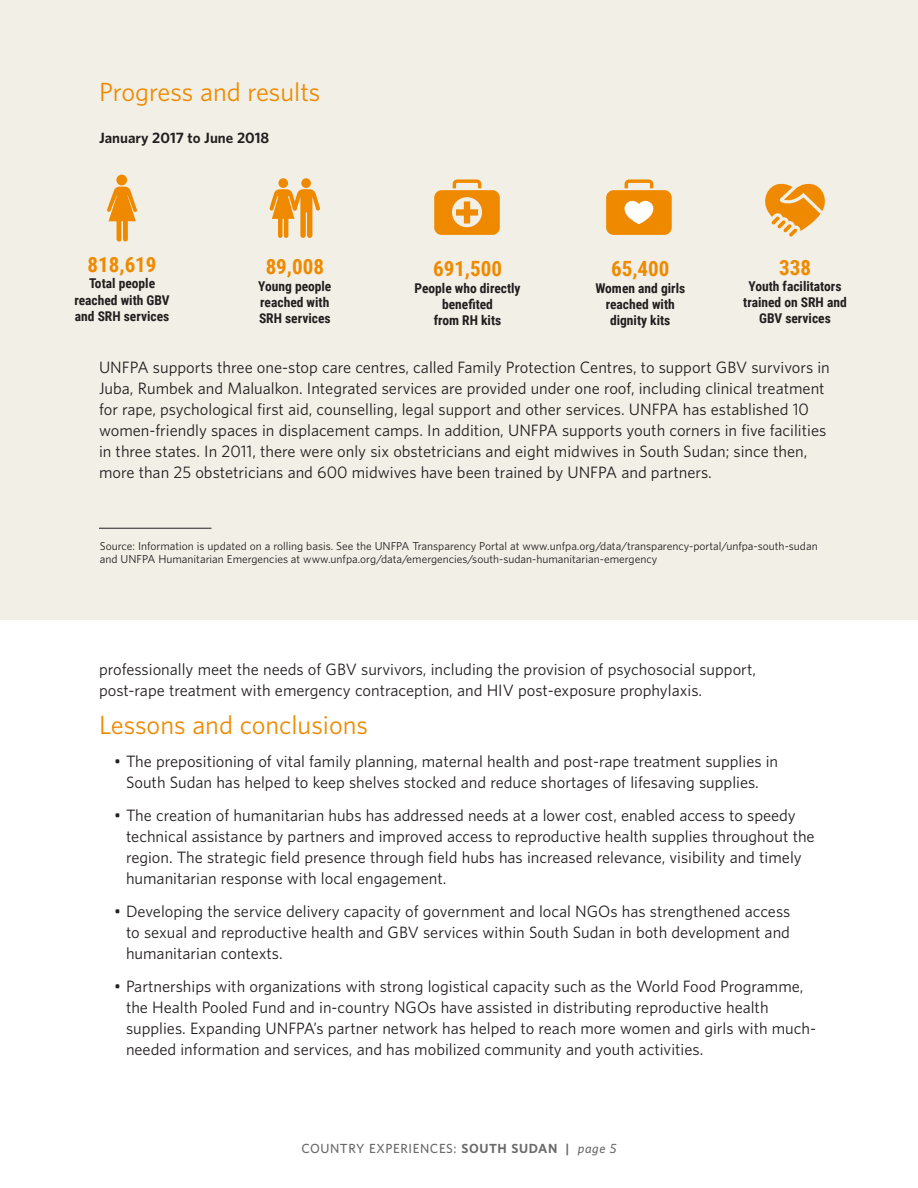
<style>
.page{position:relative;width:918px;height:1188px;background:#fff}
.page>*{position:absolute;margin:0;border:0;box-sizing:border-box;transform-origin:0 0}
.Heading_2{font:24px "UNFPA Text";color:#ef8a00}
.t1{font:700 21px "Roboto Condensed";color:#ef8a00}
.Running_text{font:15px/21px "UNFPA Text";color:#231f20}
.t2{font:700 13.5px/16.2px "Roboto Condensed";color:#231f20;text-align:center}
.Header_3{font:700 13.5px "UNFPA";color:#231f20}
.t3{font:600 12px "UNFPA";letter-spacing:.05em;color:#6a6a6a}
.footnotes{font:10.5px/12.6px "UNFPA Text";color:#231f20}
.s1{font-weight:700}
.s2{font-style:italic}
</style>
<div class="page">
<div style="left:0;top:0;width:918px;height:619px;background:#f1efe6"></div>
<svg style="left:625px;top:179px;width:28px;height:9px"></svg>
<hr style="left:99px;top:528px;width:112px;height:1px;background:#231f20">
<svg style="left:434px;top:179px;width:66px;height:56px"></svg>
<div style="left:606px;top:190px;width:66px;height:45px;background:#ef8a00;border-radius:7px"></div>
<svg style="left:625px;top:201px;width:28px;height:23px"></svg>
<svg style="left:765px;top:183px;width:60px;height:54px"></svg>
<div style="left:278px;top:178px;width:10px;height:10px;background:#ef8a00;border-radius:50%"></div>
<svg style="left:269px;top:189px;width:51px;height:49px"></svg>
<div style="left:301px;top:178px;width:10px;height:10px;background:#ef8a00;border-radius:50%"></div>
<div style="left:116px;top:175px;width:11px;height:10px;background:#ef8a00;border-radius:50%"></div>
<svg style="left:107px;top:187px;width:30px;height:55px"></svg>
<p class="Heading_2" style="left:99px;top:76px;width:223px">Progress and results</p>
<p class="Header_3" style="left:99px;top:128px;width:172px">January 2017 to June 2018</p>
<p class="t1" style="left:88px;top:250px;width:70px">818,619</p>
<p class="t2" style="left:89px;top:275px;width:68px">Total people</p>
<p class="t2" style="left:74px;top:291px;width:97px;text-align:left">reached with GBV and SRH services</p>
<p class="t1" style="left:266px;top:252px;width:60px">89,008</p>
<p class="t2" style="left:258px;top:277px;width:75px;text-align:left">Young people reached with<br>SRH services</p>
<p class="t1" style="left:433px;top:254px;width:70px">691,500</p>
<p class="t2" style="left:414px;top:279px;width:108px">People who directly benefited<br>from RH kits</p>
<p class="t1" style="left:611px;top:254px;width:60px">65,400</p>
<p class="t2" style="left:595px;top:279px;width:91px">Women and girls reached with dignity kits</p>
<p class="t1" style="left:779px;top:253px;width:33px">338</p>
<p class="t2" style="left:743px;top:278px;width:105px">Youth facilitators trained on SRH and<br>GBV services</p>
<p class="Running_text" style="left:99px;top:356px;width:732px">UNFPA supports three one-stop care centres, called Family Protection Centres, to support GBV survivors in Juba, Rumbek and Malualkon. Integrated services are provided under one roof, including clinical treatment for rape, psychological first aid, counselling, legal support and other services. UNFPA has established 10 women-friendly spaces in displacement camps. In addition, UNFPA supports youth corners in five facilities in three states. In 2011, there were only six obstetricians and eight midwives in South Sudan; since then, more than 25 obstetricians and 600 midwives have been trained by UNFPA and partners.</p>
<p class="footnotes" style="left:100px;top:540px;width:719px">Source: Information is updated on a rolling basis. See the UNFPA Transparency Portal at www.unfpa.org/data/transparency-portal/unfpa-south-sudan and UNFPA Humanitarian Emergencies at www.unfpa.org/data/emergencies/south-sudan-humanitarian-emergency</p>
<p class="Running_text" style="left:99px;top:658px;width:659px">professionally meet the needs of GBV survivors, including the provision of psychosocial support, post-rape treatment with emergency contraception, and HIV post-exposure prophylaxis.</p>
<p class="Heading_2" style="left:99px;top:709px;width:271px">Lessons and conclusions</p>
<p class="Running_text" style="left:114px;top:750px;width:666px;text-align:center">• The prepositioning of vital family planning, maternal health and post-rape treatment supplies in<br>South Sudan has helped to keep shelves stocked and reduce shortages of lifesaving supplies.</p>
<p class="Running_text" style="left:126px;top:804px;width:690px;text-indent:-12px">• The creation of humanitarian hubs has addressed needs at a lower cost, enabled access to speedy technical assistance by partners and improved access to reproductive health supplies throughout the region. The strategic field presence through field hubs has increased relevance, visibility and timely humanitarian response with local engagement.</p>
<p class="Running_text" style="left:126px;top:900px;width:666px;text-align:justify;text-indent:-12px">• Developing the service delivery capacity of government and local NGOs has strengthened access to sexual and reproductive health and GBV services within South Sudan in both development and humanitarian contexts.</p>
<p class="Running_text" style="left:126px;top:975px;width:692px;text-indent:-12px">• Partnerships with organizations with strong logistical capacity such as the World Food Programme, the Health Pooled Fund and in-country NGOs have assisted in distributing reproductive health supplies. Expanding UNFPA’s partner network has helped to reach more women and girls with much&shy;needed information and services, and has mobilized community and youth activities.</p>
<p class="t3" style="left:301px;top:1140px;width:317px">COUNTRY EXPERIENCES: <span class="s1">SOUTH SUDAN |</span> <span class="s2">page 5</span></p>
</div>
